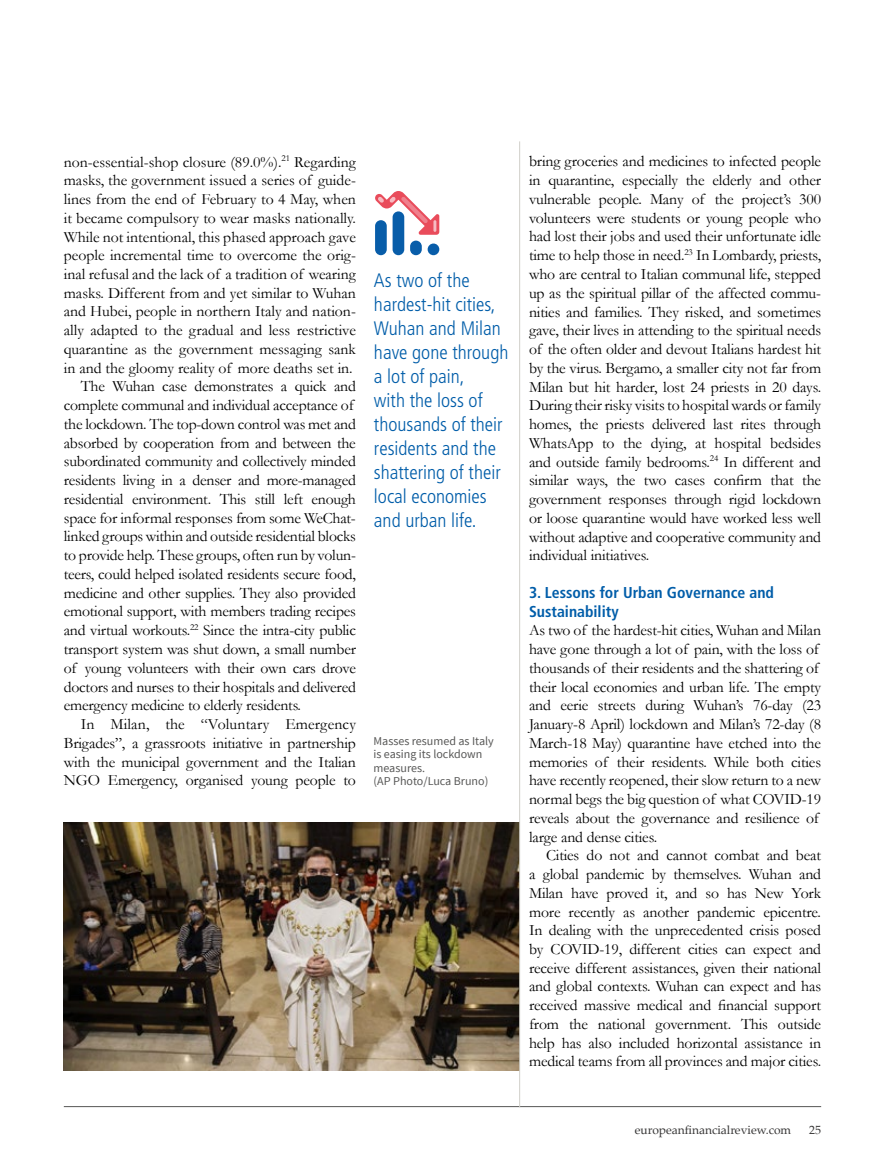
<style>
.page{position:relative;width:885px;height:1161px;background:#fff}
.page>*{position:absolute;margin:0;border:0;box-sizing:border-box;transform-origin:0 0}
.t1{font:300 condensed 19.5px/24px "Frutiger";color:#005da9}
.t2{font:15.75px/18.8px "Garamond";letter-spacing:-.01em;color:#000;text-align:justify}
.t3{font:700 condensed 15.75px/18.8px "Frutiger";color:#005da9}
.t4{font:15.75px "Garamond";letter-spacing:.01em;color:#000}
.t5{font:12px/13.5px "Source Sans Pro";color:#575756}
.t6{font:12px "Palatino";color:#373636}
</style>
<div class="page">
<hr style="left:64px;top:1106px;width:757px;height:1px;background:#575756">
<img style="left:64px;top:823px;width:455px;height:247px">
<hr style="left:519px;top:141px;width:1px;height:966px;background:#d0cfc9">
<div style="left:410px;top:241px;width:12px;height:14px;background:#085da9;border-radius:6px"></div>
<div style="left:427px;top:243px;width:12px;height:12px;background:#085da9;border-radius:50%"></div>
<div style="left:392px;top:211px;width:12px;height:44px;background:#085da9;border-radius:6px"></div>
<div style="left:375px;top:220px;width:11px;height:35px;background:#085da9;border-radius:6px"></div>
<svg style="left:375px;top:191px;width:64px;height:44px"></svg>
<p class="t2" style="left:64px;top:152px;width:293px">non-essential-shop closure (89.0%).<sup>21</sup> Regarding</p>
<p class="t2" style="left:64px;top:171px;width:293px">masks, the government issued a series of guide-</p>
<p class="t2" style="left:64px;top:189px;width:293px">lines from the end of February to 4 May, when</p>
<p class="t2" style="left:64px;top:208px;width:293px">it became compulsory to wear masks nationally.</p>
<p class="t2" style="left:64px;top:227px;width:293px">While not intentional, this phased approach gave</p>
<p class="t2" style="left:64px;top:246px;width:293px">people incremental time to overcome the orig-</p>
<p class="t2" style="left:64px;top:264px;width:293px">inal refusal and the lack of a tradition of wearing</p>
<p class="t2" style="left:64px;top:283px;width:293px">masks. Different from and yet similar to Wuhan</p>
<p class="t2" style="left:64px;top:302px;width:293px">and Hubei, people in northern Italy and nation-</p>
<p class="t2" style="left:64px;top:321px;width:293px">ally adapted to the gradual and less restrictive</p>
<p class="t2" style="left:64px;top:339px;width:293px">quarantine as the government messaging sank</p>
<p class="t2" style="left:64px;top:358px;width:290px">in and the gloomy reality of more deaths set in.</p>
<p class="t2" style="left:81px;top:377px;width:276px">The Wuhan case demonstrates a quick and</p>
<p class="t2" style="left:64px;top:396px;width:291px">complete communal and individual acceptance of</p>
<p class="t2" style="left:64px;top:414px;width:293px">the lockdown. The top-down control was met and</p>
<p class="t2" style="left:64px;top:433px;width:293px">absorbed by cooperation from and between the</p>
<p class="t2" style="left:64px;top:452px;width:293px">subordinated community and collectively minded</p>
<p class="t2" style="left:64px;top:471px;width:293px">residents living in a denser and more-managed</p>
<p class="t2" style="left:64px;top:489px;width:293px">residential environment. This still left enough</p>
<p class="t2" style="left:64px;top:508px;width:293px">space for informal responses from some WeChat-</p>
<p class="t2" style="left:64px;top:527px;width:293px">linked groups within and outside residential blocks</p>
<p class="t2" style="left:64px;top:546px;width:293px">to provide help. These groups, often run by volun-</p>
<p class="t2" style="left:64px;top:564px;width:293px">teers, could helped isolated residents secure food,</p>
<p class="t2" style="left:64px;top:583px;width:293px">medicine and other supplies. They also provided</p>
<p class="t2" style="left:64px;top:602px;width:293px">emotional support, with members trading recipes</p>
<p class="t2" style="left:64px;top:621px;width:293px">and virtual workouts.<sup>22</sup> Since the intra-city public</p>
<p class="t2" style="left:64px;top:639px;width:293px">transport system was shut down, a small number</p>
<p class="t2" style="left:64px;top:658px;width:293px">of young volunteers with their own cars drove</p>
<p class="t2" style="left:64px;top:677px;width:293px">doctors and nurses to their hospitals and delivered</p>
<p class="t2" style="left:64px;top:696px;width:239px">emergency medicine to elderly residents.</p>
<p class="t4" style="left:81px;top:715px;width:276px">In Milan, the “Voluntary Emergency</p>
<p class="t2" style="left:64px;top:733px;width:293px">Brigades”, a grassroots initiative in partnership</p>
<p class="t2" style="left:64px;top:752px;width:293px">with the municipal government and the Italian</p>
<p class="t2" style="left:64px;top:771px;width:293px">NGO Emergency, organised young people to</p>
<p class="t1" style="left:374px;top:269px;width:136px">As two of the hardest-hit cities,<br>Wuhan and Milan have gone through a lot of pain,<br>with the loss of thousands of their residents and the shattering of their local economies and urban life.</p>
<p class="t5" style="left:373px;top:734px;width:122px">Masses resumed as Italy is easing its lockdown measures.<br>(AP Photo/Luca Bruno)</p>
<p class="t2" style="left:529px;top:152px;width:293px">bring groceries and medicines to infected people in quarantine, especially the elderly and other vulnerable people. Many of the project’s 300 volunteers were students or young people who had lost their jobs and used their unfortunate idle time to help those in need.<sup>23</sup> In Lombardy, priests, who are central to Italian communal life, stepped up as the spiritual pillar of the affected commu&shy;nities and families. They risked, and sometimes gave, their lives in attending to the spiritual needs of the often older and devout Italians hardest hit by the virus. Bergamo, a smaller city not far from Milan but hit harder, lost 24 priests in 20 days.<br>During their risky visits to hospital wards or family homes, the priests delivered last rites through WhatsApp to the dying, at hospital bedsides and outside family bedrooms.<sup>24</sup> In different and similar ways, the two cases confirm that the government responses through rigid lockdown or loose quarantine would have worked less well without adaptive and cooperative community and individual initiatives.</p>
<p class="t3" style="left:529px;top:583px;width:246px">3. Lessons for Urban Governance and<br>Sustainability</p>
<p class="t2" style="left:529px;top:621px;width:293px;text-align:left">As two of the hardest-hit cities, Wuhan and Milan have gone through a lot of pain, with the loss of thousands of their residents and the shattering of their local economies and urban life. The empty and eerie streets during Wuhan’s 76-day (23<br>January-8 April) lockdown and Milan’s 72-day (8<br>March-18 May) quarantine have etched into the memories of their residents. While both cities have recently reopened, their slow return to a new normal begs the big question of what COVID-19 reveals about the governance and resilience of large and dense cities.</p>
<p class="t2" style="left:529px;top:846px;width:293px;text-indent:17px">Cities do not and cannot combat and beat a global pandemic by themselves. Wuhan and Milan have proved it, and so has New York more recently as another pandemic epicentre.<br>In dealing with the unprecedented crisis posed by COVID-19, different cities can expect and receive different assistances, given their national and global contexts. Wuhan can expect and has received massive medical and financial support from the national government. This outside help has also included horizontal assistance in medical teams from all provinces and major cities.</p>
<p class="t6" style="left:634px;top:1120px;width:158px">europeanfinancialreview.com</p>
<p class="t6" style="left:809px;top:1120px;width:13px">25</p>
</div>
